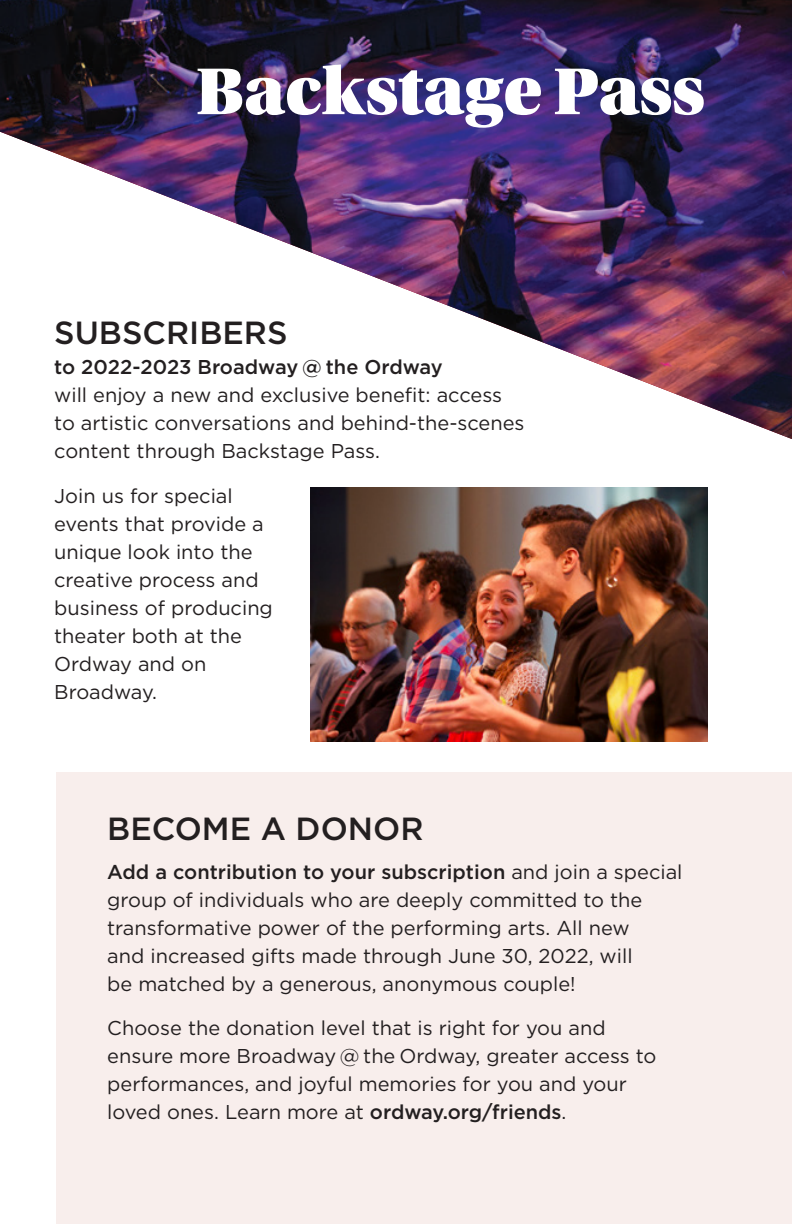
<style>
.page{position:relative;width:792px;height:1224px;background:#fff}
.page>*{position:absolute;margin:0;border:0;box-sizing:border-box;transform-origin:0 0}
.t1{font:70px "Utopia Std Black Headline";color:#fff}
.t2{font:500 32px "Gotham";color:#231f20}
.t3{font:20px/28px "Gotham";color:#231f20}
.s1{font-weight:500}
</style>
<div class="page">
<img style="left:0;top:0;width:792px;height:439px">
<div style="left:57px;top:772px;width:735px;height:452px;background:#f8eeec"></div>
<img style="left:311px;top:487px;width:396px;height:255px">
<p class="t1" style="left:196px;top:55px;width:510px">Backstage Pass</p>
<p class="t2" style="left:54px;top:315px;width:235px">SUBSCRIBERS</p>
<p class="t3" style="left:54px;top:353px;width:472px"><span class="s1">to 2022-2023 Broadway @ the Ordway<br></span>will enjoy a new and exclusive benefit: access to artistic conversations and behind-the-scenes content through Backstage Pass.</p>
<p class="t3" style="left:54px;top:482px;width:220px">Join us for special events that provide a unique look into the creative process and business of producing theater both at the<br>Ordway and on<br>Broadway.</p>
<p class="t2" style="left:107px;top:811px;width:318px">BECOME A DONOR</p>
<p class="t3" style="left:107px;top:858px;width:577px"><span class="s1">Add a contribution to your subscription</span> and join a special group of individuals who are deeply committed to the transformative power of the performing arts. All new<br>and increased gifts made through June 30, 2022, will<br>be matched by a generous, anonymous couple!</p>
<p class="t3" style="left:107px;top:1014px;width:551px">Choose the donation level that is right for you and ensure more Broadway @ the Ordway, greater access to performances, and joyful memories for you and your loved ones. Learn more at <span class="s1">ordway.org/friends</span>.</p>
</div>
